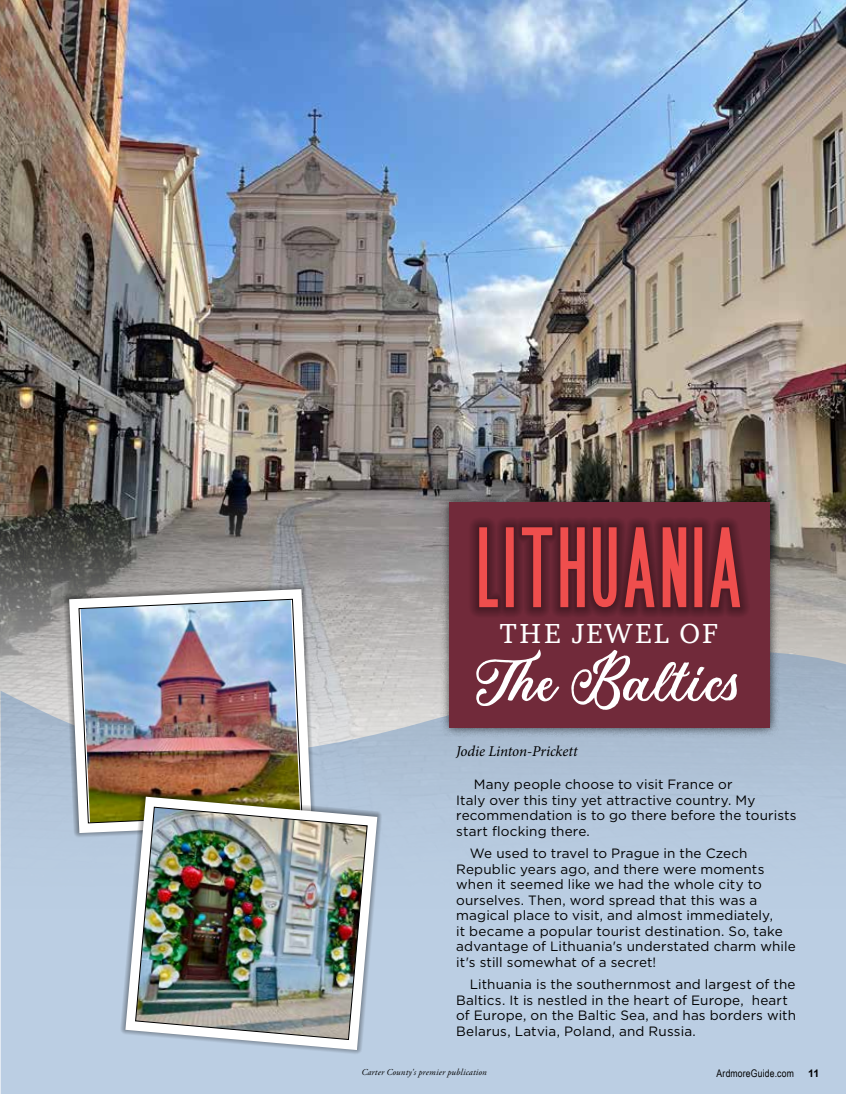
<style>
.page{position:relative;width:846px;height:1094px;background:#fff}
.page>*{position:absolute;margin:0;border:0;box-sizing:border-box;transform-origin:0 0}
.t1{font:90px "New";letter-spacing:.05em;color:#ef4e4d}
.t2{font:72px "Troyline Script";color:#fff}
.t3{font:27px "Brawler";letter-spacing:.075em;color:#fff}
.t4{font:italic 15px "Minion Pro";letter-spacing:-.01em;color:#000}
.t5{font:13.5px/15.5px "Gotham";letter-spacing:.01em;color:#000}
.t6{font:10.5px "Arial Narrow";letter-spacing:.015em;color:#000}
.t7{font:700 10.5px "Arial";color:#000}
.t8{font:italic 9px "Adobe Garamond Pro";letter-spacing:.02em;color:#000}
</style>
<div class="page">
<img style="left:0;top:0;width:845px;height:938px">
<svg style="left:1px;top:650px;width:844px;height:444px;background:#b8cadd"></svg>
<div style="left:439px;top:493px;width:340px;height:244px;background:#000;opacity:.75"></div>
<div style="left:449px;top:502px;width:320px;height:225px;background:#712a3a"></div>
<div style="left:468px;top:517px;width:282px;height:100px;background:#000;opacity:.75"></div>
<svg style="left:63px;top:583px;width:254px;height:255px;background:#a9aeb3"></svg>
<svg style="left:69px;top:589px;width:242px;height:244px"></svg>
<img style="left:79px;top:599px;width:223px;height:224px">
<svg style="left:119px;top:790px;width:264px;height:265px;background:#a7b1b4"></svg>
<svg style="left:125px;top:796px;width:252px;height:254px"></svg>
<img style="left:135px;top:807px;width:232px;height:232px">
<h1 class="t1" style="left:477px;top:495px;width:266px">LITHUANIA</h1>
<h3 class="t3" style="left:499px;top:617px;width:219px">THE JEWEL OF</h3>
<h2 class="t2" style="left:476px;top:638px;width:266px">The Baltics</h2>
<p class="t4" style="left:456px;top:740px;width:123px">Jodie Linton-Prickett</p>
<p class="t5" style="left:456px;top:776px;width:342px;text-indent:18px">Many people choose to visit France or<br>Italy over this tiny yet attractive country. My recommendation is to go there before the tourists start flocking there.</p>
<p class="t5" style="left:456px;top:845px;width:341px;text-indent:14px">We used to travel to Prague in the Czech Republic years ago, and there were moments when it seemed like we had the whole city to ourselves. Then, word spread that this was a magical place to visit, and almost immediately,<br>it became a popular tourist destination. So, take advantage of Lithuania's understated charm while it's still somewhat of a secret!</p>
<p class="t5" style="left:456px;top:976px;width:341px;text-indent:14px">Lithuania is the southernmost and largest of the Baltics. It is nestled in the heart of Europe, heart of Europe, on the Baltic Sea, and has borders with Belarus, Latvia, Poland, and Russia.</p>
<p class="t8" style="left:361px;top:1066px;width:127px">Carter County's premier publication</p>
<p class="t6" style="left:716px;top:1067px;width:79px">ArdmoreGuide.com</p>
<p class="t7" style="left:807px;top:1066px;width:13px">11</p>
</div>
